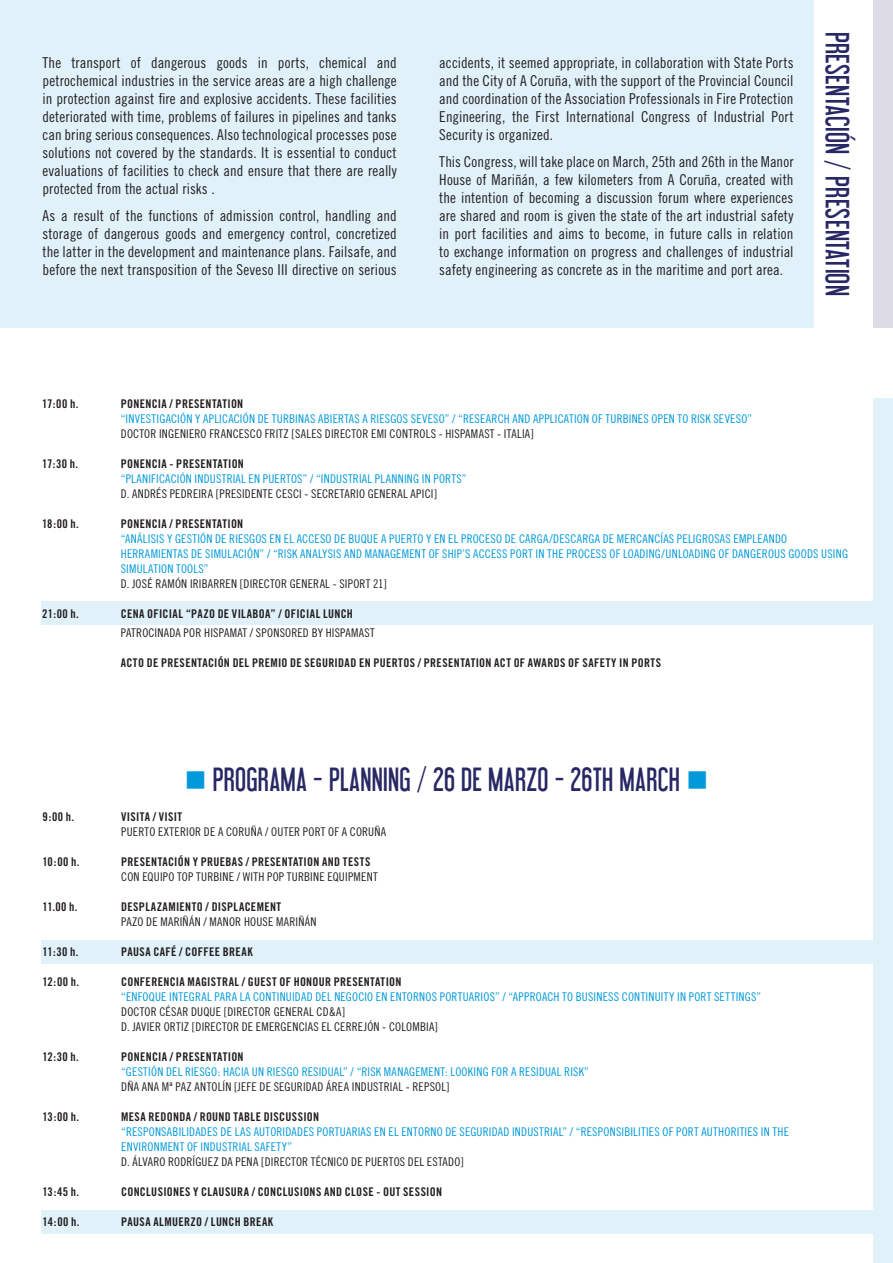
<style>
.page{position:relative;width:893px;height:1263px;background:#fff}
.page>*{position:absolute;margin:0;border:0;box-sizing:border-box;transform-origin:0 0}
.titulillo{font:30px "Libel Suit";letter-spacing:.01em;color:#272864}
.t1{font:15px/18px "Trade Gothic Cond Eighteen";letter-spacing:.005em;color:#231f20;text-align:justify}
.t2{font:12px/15px "Trade Gothic Cond Eighteen";letter-spacing:.02em;color:#0099da}
.t3{font:12px "Trade Gothic Bold Cond Twenty";letter-spacing:.03em;color:#231f20}
.t4{font:12px "Trade Gothic Cond Eighteen";letter-spacing:.015em;color:#231f20}
.s1{color:#0099da}
</style>
<div class="page">
<div style="left:41px;top:601px;width:850px;height:24px;background:#e0f1fa"></div>
<div style="left:41px;top:940px;width:851px;height:24px;background:#e0f1fa"></div>
<div style="left:41px;top:1210px;width:851px;height:24px;background:#e0f1fa"></div>
<div style="left:873px;top:399px;width:20px;height:864px;background:#e0f1fa"></div>
<div style="left:0;top:0;width:813px;height:327px;background:#e0f1fa"></div>
<div style="left:873px;top:0;width:20px;height:327px;background:#dddbe5"></div>
<p class="t1" style="left:43px;top:54px;width:356px">The transport of dangerous goods in ports, chemical and petrochemical industries in the service areas are a high challenge in protection against fire and explosive accidents. These facilities deteriorated with time, problems of failures in pipelines and tanks can bring serious consequences. Also technological processes pose solutions not covered by the standards. It is essential to conduct evaluations of facilities to check and ensure that there are really protected from the actual risks .</p>
<p class="t1" style="left:43px;top:206px;width:356px">As a result of the functions of admission control, handling and storage of dangerous goods and emergency control, concretized the latter in the development and maintenance plans. Failsafe, and before the next transposition of the Seveso III directive on serious</p>
<p class="t1" style="left:439px;top:54px;width:356px">accidents, it seemed appropriate, in collaboration with State Ports and the City of A Coruña, with the support of the Provincial Council and coordination of the Association Professionals in Fire Protection Engineering, the First International Congress of Industrial Port Security is organized.</p>
<p class="t1" style="left:439px;top:152px;width:356px">This Congress, will take place on March, 25th and 26th in the Manor House of Mariñán, a few kilometers from A Coruña, created with the intention of becoming a discussion forum where experiences are shared and room is given the state of the art industrial safety in port facilities and aims to become, in future calls in relation to exchange information on progress and challenges of industrial safety engineering as concrete as in the maritime and port area.</p>
<p class="titulillo" style="left:855px;top:32px;width:266px;rotate:90deg">PRESENTACIÓN / PRESENTATION</p>
<p class="t3" style="left:42px;top:397px;width:38px">17:00 h.</p>
<p class="t3" style="left:42px;top:457px;width:37px">17:30 h.</p>
<p class="t3" style="left:42px;top:517px;width:38px">18:00 h.</p>
<p class="t3" style="left:42px;top:607px;width:38px">21:00 h.</p>
<p class="t3" style="left:43px;top:810px;width:33px">9:00 h.</p>
<p class="t3" style="left:43px;top:855px;width:38px">10:00 h.</p>
<p class="t3" style="left:43px;top:900px;width:37px">11.00 h.</p>
<p class="t3" style="left:43px;top:945px;width:37px">11:30 h.</p>
<p class="t3" style="left:43px;top:975px;width:38px">12:00 h.</p>
<p class="t3" style="left:43px;top:1050px;width:38px">12:30 h.</p>
<p class="t3" style="left:43px;top:1110px;width:38px">13:00 h.</p>
<p class="t3" style="left:43px;top:1185px;width:38px">13:45 h.</p>
<p class="t3" style="left:43px;top:1215px;width:38px">14:00 h.</p>
<p class="t3" style="left:121px;top:397px;width:124px">PONENCIA / PRESENTATION</p>
<p class="t2" style="left:121px;top:411px;width:633px">“INVESTIGACIÓN Y APLICACIÓN DE TURBINAS ABIERTAS A RIESGOS SEVESO” / “RESEARCH AND APPLICATION OF TURBINES OPEN TO RISK SEVESO”</p>
<p class="t4" style="left:121px;top:427px;width:414px">DOCTOR INGENIERO FRANCESCO FRITZ [SALES DIRECTOR EMI CONTROLS - HISPAMAST - ITALIA]</p>
<p class="t3" style="left:121px;top:457px;width:125px">PONENCIA - PRESENTATION</p>
<p class="t2" style="left:121px;top:471px;width:347px">“PLANIFICACIÓN INDUSTRIAL EN PUERTOS” / “INDUSTRIAL PLANNING IN PORTS”</p>
<p class="t4" style="left:121px;top:487px;width:318px">D. ANDRÉS PEDREIRA [PRESIDENTE CESCI - SECRETARIO GENERAL APICI]</p>
<p class="t3" style="left:121px;top:517px;width:124px">PONENCIA / PRESENTATION</p>
<p class="t2" style="left:121px;top:531px;width:729px">“ANÁLISIS Y GESTIÓN DE RIESGOS EN EL ACCESO DE BUQUE A PUERTO Y EN EL PROCESO DE CARGA/DESCARGA DE MERCANCÍAS PELIGROSAS EMPLEANDO<br>HERRAMIENTAS DE SIMULACIÓN” / “RISK ANALYSIS AND MANAGEMENT OF SHIP’S ACCESS PORT IN THE PROCESS OF LOADING/UNLOADING OF DANGEROUS GOODS USING<br>SIMULATION TOOLS”</p>
<p class="t4" style="left:121px;top:577px;width:267px">D. JOSÉ RAMÓN IRIBARREN [DIRECTOR GENERAL - SIPORT 21]</p>
<p class="t3" style="left:121px;top:607px;width:234px">CENA OFICIAL “PAZO DE VILABOA” / OFICIAL LUNCH</p>
<p class="t4" style="left:121px;top:626px;width:255px">PATROCINADA POR HISPAMAT / SPONSORED BY HISPAMAST</p>
<p class="t3" style="left:121px;top:656px;width:542px">ACTO DE PRESENTACIÓN DEL PREMIO DE SEGURIDAD EN PUERTOS / PRESENTATION ACT OF AWARDS OF SAFETY IN PORTS</p>
<p class="titulillo" style="left:184px;top:761px;width:526px"><span class="s1">■</span> PROGRAMA - PLANNING / 26 DE MARZO - 26TH MARCH <span class="s1">■</span></p>
<p class="t3" style="left:121px;top:810px;width:63px">VISITA / VISIT</p>
<p class="t4" style="left:121px;top:825px;width:267px">PUERTO EXTERIOR DE A CORUÑA / OUTER PORT OF A CORUÑA</p>
<p class="t3" style="left:121px;top:855px;width:251px">PRESENTACIÓN Y PRUEBAS / PRESENTATION AND TESTS</p>
<p class="t4" style="left:121px;top:870px;width:258px">CON EQUIPO TOP TURBINE / WITH POP TURBINE EQUIPMENT</p>
<p class="t3" style="left:121px;top:900px;width:162px">DESPLAZAMIENTO / DISPLACEMENT</p>
<p class="t4" style="left:121px;top:915px;width:197px">PAZO DE MARIÑÁN / MANOR HOUSE MARIÑÁN</p>
<p class="t3" style="left:121px;top:945px;width:133px">PAUSA CAFÉ / COFFEE BREAK</p>
<p class="t3" style="left:121px;top:975px;width:282px">CONFERENCIA MAGISTRAL / GUEST OF HONOUR PRESENTATION</p>
<p class="t2" style="left:121px;top:989px;width:641px">“ENFOQUE INTEGRAL PARA LA CONTINUIDAD DEL NEGOCIO EN ENTORNOS PORTUARIOS” / “APPROACH TO BUSINESS CONTINUITY IN PORT SETTINGS”</p>
<p class="t4" style="left:121px;top:1005px;width:225px">DOCTOR CÉSAR DUQUE [DIRECTOR GENERAL CD&amp;A]</p>
<p class="t4" style="left:121px;top:1020px;width:318px">D. JAVIER ORTIZ [DIRECTOR DE EMERGENCIAS EL CERREJÓN - COLOMBIA]</p>
<p class="t3" style="left:121px;top:1050px;width:124px">PONENCIA / PRESENTATION</p>
<p class="t2" style="left:121px;top:1064px;width:469px">“GESTIÓN DEL RIESGO: HACIA UN RIESGO RESIDUAL” / “RISK MANAGEMENT: LOOKING FOR A RESIDUAL RISK”</p>
<p class="t4" style="left:121px;top:1080px;width:330px">DÑA ANA Mª PAZ ANTOLÍN [JEFE DE SEGURIDAD ÁREA INDUSTRIAL - REPSOL]</p>
<p class="t3" style="left:121px;top:1110px;width:199px">MESA REDONDA / ROUND TABLE DISCUSSION</p>
<p class="t2" style="left:121px;top:1124px;width:669px">“RESPONSABILIDADES DE LAS AUTORIDADES PORTUARIAS EN EL ENTORNO DE SEGURIDAD INDUSTRIAL” / “RESPONSIBILITIES OF PORT AUTHORITIES IN THE<br>ENVIRONMENT OF INDUSTRIAL SAFETY”</p>
<p class="t4" style="left:121px;top:1155px;width:344px">D. ÁLVARO RODRÍGUEZ DA PENA [DIRECTOR TÉCNICO DE PUERTOS DEL ESTADO]</p>
<p class="t3" style="left:121px;top:1185px;width:322px">CONCLUSIONES Y CLAUSURA / CONCLUSIONS AND CLOSE - OUT SESSION</p>
<p class="t3" style="left:121px;top:1215px;width:154px">PAUSA ALMUERZO / LUNCH BREAK</p>
</div>
